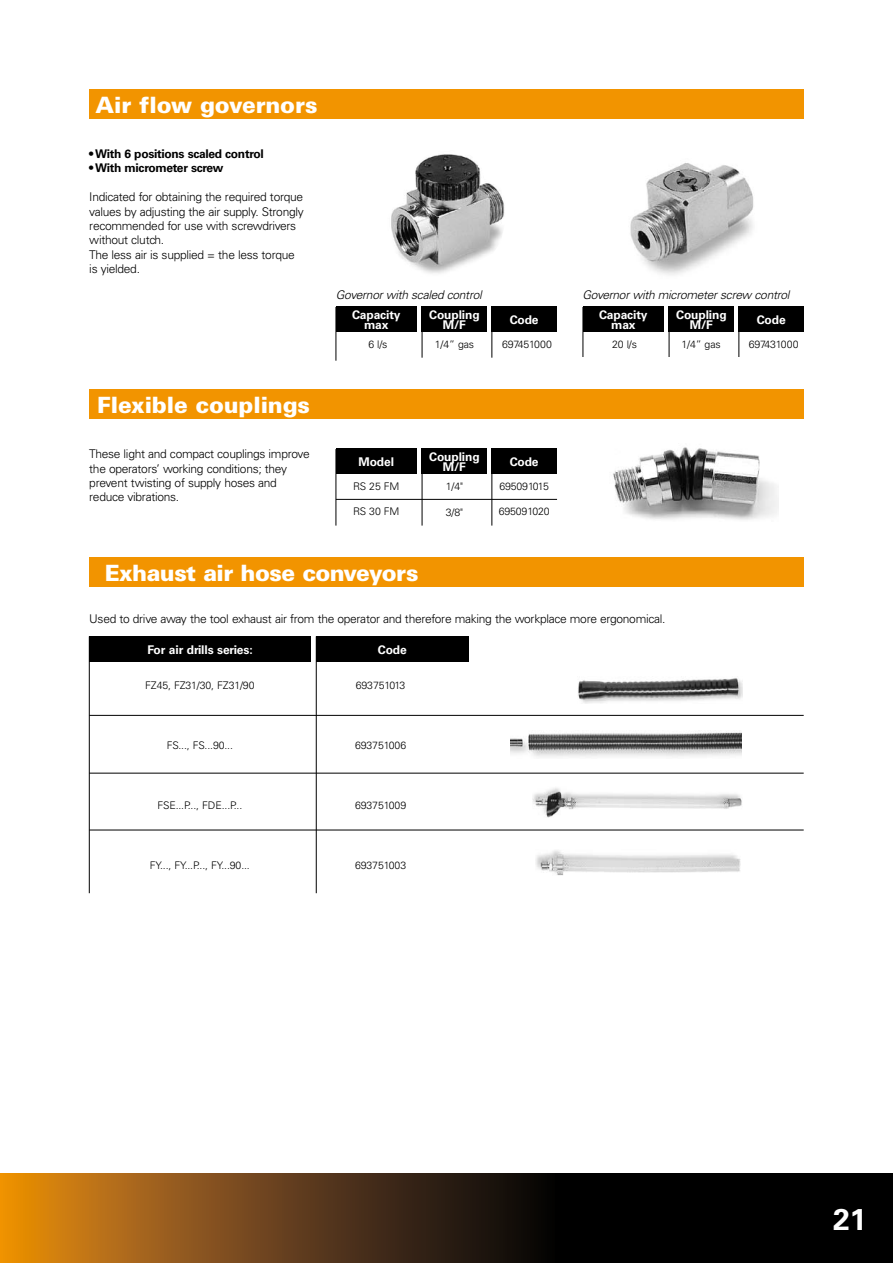
<style>
.page{position:relative;width:893px;height:1263px;background:#fff}
.page>*{position:absolute;margin:0;border:0;box-sizing:border-box;transform-origin:0 0}
.t1{font:700 30px "Univers LT";color:#fff}
.t2{font:900 22.5px "Univers LT";letter-spacing:-.01em;color:#fff}
.t3{font:300 12px/14.4px "Univers LT";letter-spacing:-.025em;color:#000}
.t4{font:700 12px/10.5px "Univers LT";letter-spacing:-.01em;color:#fff;text-align:center}
.t5{font:italic 300 12px "Univers LT";letter-spacing:-.025em;color:#000}
.t6{font:700 12px "Univers LT";letter-spacing:-.025em;color:#000}
.t7{font:300 10.5px "Univers LT";letter-spacing:-.01em;color:#000}
</style>
<div class="page">
<svg style="left:0;top:1174px;width:555px;height:89px;background:#6f4515"></svg>
<div style="left:555px;top:1174px;width:338px;height:89px;background:#000"></div>
<img style="left:630px;top:163px;width:124px;height:112px">
<div style="left:422px;top:307px;width:65px;height:25px;background:#000"></div>
<div style="left:336px;top:307px;width:81px;height:25px;background:#000"></div>
<div style="left:491px;top:307px;width:66px;height:25px;background:#000"></div>
<div style="left:89px;top:89px;width:715px;height:30px;background:#f29400"></div>
<hr style="left:336px;top:307px;width:1px;height:54px;background:#000">
<hr style="left:422px;top:307px;width:1px;height:51px;background:#000">
<hr style="left:491px;top:307px;width:1px;height:51px;background:#000">
<img style="left:613px;top:447px;width:165px;height:73px">
<div style="left:422px;top:449px;width:65px;height:25px;background:#000"></div>
<div style="left:336px;top:449px;width:81px;height:25px;background:#000"></div>
<div style="left:491px;top:449px;width:66px;height:25px;background:#000"></div>
<hr style="left:336px;top:499px;width:221px;height:1px;background:#000">
<div style="left:89px;top:389px;width:715px;height:30px;background:#f29400"></div>
<hr style="left:336px;top:449px;width:1px;height:77px;background:#000">
<hr style="left:422px;top:449px;width:1px;height:77px;background:#000">
<hr style="left:491px;top:449px;width:1px;height:77px;background:#000">
<img style="left:391px;top:154px;width:114px;height:120px">
<div style="left:669px;top:307px;width:65px;height:25px;background:#000"></div>
<div style="left:583px;top:307px;width:81px;height:25px;background:#000"></div>
<div style="left:738px;top:307px;width:66px;height:25px;background:#000"></div>
<hr style="left:583px;top:307px;width:1px;height:50px;background:#000">
<hr style="left:669px;top:307px;width:1px;height:50px;background:#000">
<hr style="left:738px;top:307px;width:1px;height:50px;background:#000">
<img style="left:510px;top:732px;width:231px;height:25px">
<img style="left:533px;top:788px;width:209px;height:30px">
<img style="left:535px;top:850px;width:206px;height:26px">
<div style="left:89px;top:557px;width:715px;height:30px;background:#f29400"></div>
<div style="left:89px;top:636px;width:221px;height:26px;background:#000"></div>
<div style="left:316px;top:636px;width:152px;height:26px;background:#000"></div>
<hr style="left:89px;top:715px;width:715px;height:1px;background:#000">
<hr style="left:89px;top:773px;width:715px;height:1px;background:#000">
<hr style="left:89px;top:636px;width:1px;height:257px;background:#000">
<hr style="left:316px;top:636px;width:1px;height:257px;background:#000">
<hr style="left:89px;top:830px;width:715px;height:1px;background:#000">
<img style="left:578px;top:678px;width:165px;height:26px">
<h2 class="t2" style="left:96px;top:96px;width:224px">Air flow governors</h2>
<p class="t6" style="left:89px;top:147px;width:176px">• With 6 positions scaled control</p>
<p class="t6" style="left:89px;top:161px;width:136px">• With micrometer screw</p>
<p class="t3" style="left:89px;top:191px;width:216px">Indicated for obtaining the required torque values by adjusting the air supply. Strongly recommended for use with screwdrivers without clutch.<br>The less air is supplied = the less torque is yielded.</p>
<h2 class="t2" style="left:97px;top:396px;width:214px">Flexible couplings</h2>
<p class="t3" style="left:89px;top:448px;width:222px">These light and compact couplings improve the operators’ working conditions; they prevent twisting of supply hoses and reduce vibrations.</p>
<p class="t5" style="left:336px;top:290px;width:147px">Governor with scaled control</p>
<p class="t5" style="left:583px;top:290px;width:208px">Governor with micrometer screw control</p>
<p class="t4" style="left:352px;top:310px;width:50px">Capacity max</p>
<p class="t4" style="left:510px;top:315px;width:30px">Code</p>
<p class="t4" style="left:429px;top:310px;width:52px">Coupling<br>M/F</p>
<p class="t7" style="left:368px;top:340px;width:21px">6 l/s</p>
<p class="t7" style="left:435px;top:340px;width:41px">1/4” gas</p>
<p class="t7" style="left:502px;top:340px;width:51px">697451000</p>
<p class="t4" style="left:359px;top:457px;width:37px">Model</p>
<p class="t7" style="left:353px;top:482px;width:48px">RS 25 FM</p>
<p class="t7" style="left:353px;top:507px;width:48px">RS 30 FM</p>
<p class="t4" style="left:429px;top:452px;width:52px">Coupling</p>
<p class="t4" style="left:443px;top:463px;width:25px">M/F</p>
<p class="t4" style="left:510px;top:457px;width:30px">Code</p>
<p class="t7" style="left:446px;top:482px;width:19px">1/4"</p>
<p class="t7" style="left:446px;top:508px;width:19px">3/8"</p>
<p class="t7" style="left:499px;top:482px;width:51px">695091015</p>
<p class="t7" style="left:499px;top:507px;width:52px">695091020</p>
<p class="t4" style="left:599px;top:310px;width:50px">Capacity max</p>
<p class="t4" style="left:757px;top:315px;width:30px">Code</p>
<p class="t7" style="left:612px;top:340px;width:26px">20 l/s</p>
<p class="t7" style="left:681px;top:340px;width:41px">1/4” gas</p>
<p class="t7" style="left:749px;top:340px;width:51px">697431000</p>
<p class="t4" style="left:676px;top:310px;width:52px">Coupling<br>M/F</p>
<h2 class="t2" style="left:105px;top:564px;width:315px">Exhaust air hose conveyors</h2>
<p class="t3" style="left:89px;top:613px;width:578px">Used to drive away the tool exhaust air from the operator and therefore making the workplace more ergonomical.</p>
<p class="t4" style="left:147px;top:645px;width:107px">For air drills series:</p>
<p class="t4" style="left:378px;top:645px;width:30px">Code</p>
<p class="t7" style="left:145px;top:681px;width:111px">FZ45, FZ31/30, FZ31/90</p>
<p class="t7" style="left:356px;top:681px;width:51px">693751013</p>
<p class="t7" style="left:167px;top:741px;width:68px">FS..., FS...90...</p>
<p class="t7" style="left:355px;top:741px;width:53px">693751006</p>
<p class="t7" style="left:157px;top:801px;width:87px">FSE...P..., FDE...P...</p>
<p class="t7" style="left:355px;top:801px;width:53px">693751009</p>
<p class="t7" style="left:150px;top:861px;width:102px">FY..., FY...P..., FY...90...</p>
<p class="t7" style="left:355px;top:861px;width:53px">693751003</p>
<h1 class="t1" style="left:833px;top:1207px;width:35px">21</h1>
</div>
